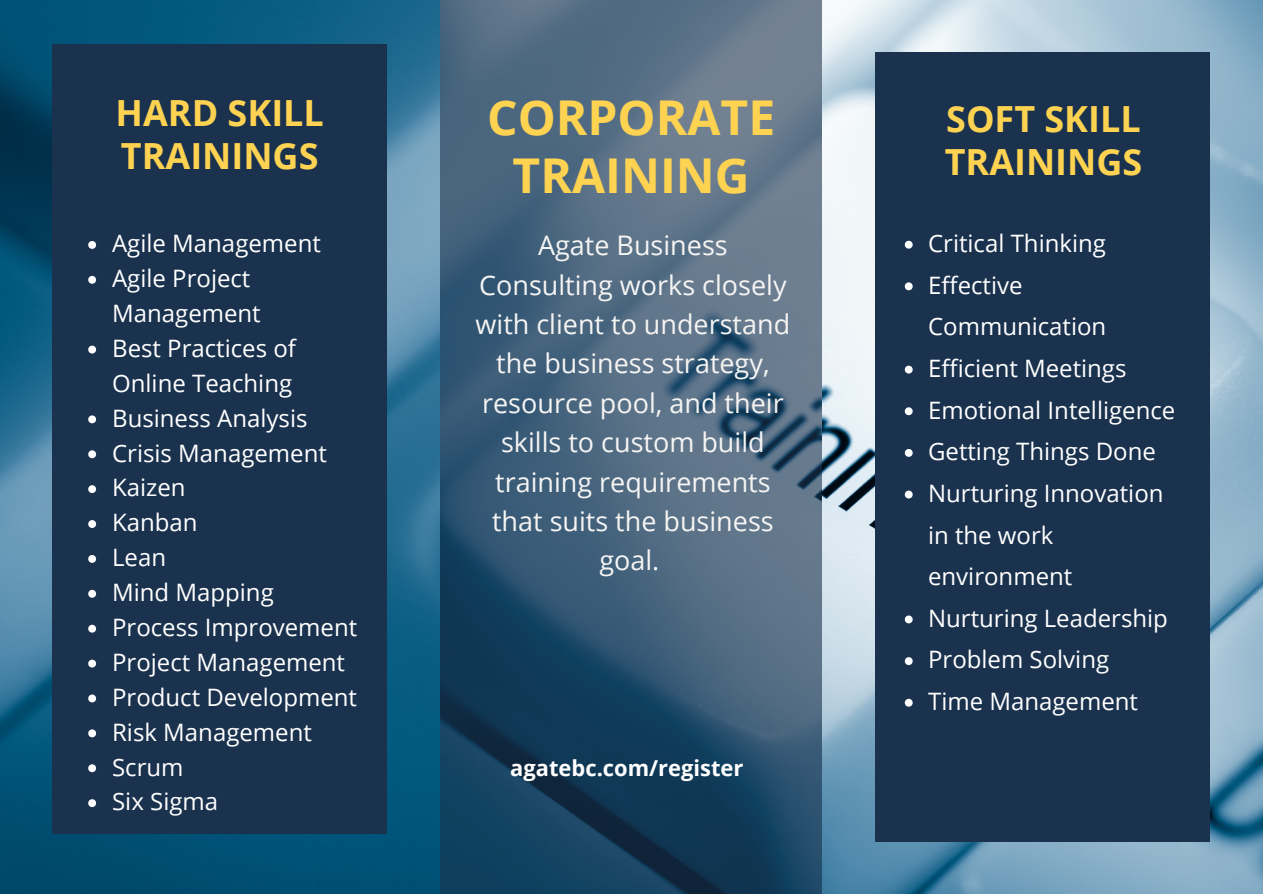
<style>
.page{position:relative;width:1263px;height:894px;background:#fff}
.page>*{position:absolute;margin:0;border:0;box-sizing:border-box;transform-origin:0 0}
.t1{font:700 48px/57.3px "Open Sans";color:#ffd352;text-align:center}
.t2{font:700 36px/42.8px "Open Sans";color:#ffd352}
.t3{font:27px/39.3px "Open Sans";color:#f5f4f3;text-align:center}
.t4{font:24px/41.5px "Open Sans";color:#fff}
.t5{font:700 21.9px "Open Sans";color:#fff}
</style>
<div class="page">
<img style="left:440px;top:0;width:383px;height:893px">
<img style="left:0;top:0;width:440px;height:893px">
<img style="left:823px;top:0;width:440px;height:893px">
<div style="left:875px;top:52px;width:334px;height:789px;background:#1a324e"></div>
<div style="left:53px;top:44px;width:334px;height:789px;background:#1a324e"></div>
<svg style="left:905px;top:241px;width:8px;height:7px"></svg>
<svg style="left:905px;top:282px;width:8px;height:8px"></svg>
<svg style="left:905px;top:365px;width:8px;height:8px"></svg>
<svg style="left:905px;top:407px;width:8px;height:8px"></svg>
<svg style="left:905px;top:449px;width:8px;height:7px"></svg>
<svg style="left:905px;top:490px;width:8px;height:8px"></svg>
<svg style="left:905px;top:615px;width:8px;height:8px"></svg>
<svg style="left:905px;top:657px;width:8px;height:7px"></svg>
<svg style="left:905px;top:698px;width:8px;height:8px"></svg>
<svg style="left:88px;top:241px;width:8px;height:8px"></svg>
<svg style="left:88px;top:276px;width:8px;height:8px"></svg>
<svg style="left:88px;top:345px;width:8px;height:8px"></svg>
<svg style="left:88px;top:415px;width:8px;height:8px"></svg>
<svg style="left:88px;top:450px;width:8px;height:8px"></svg>
<svg style="left:88px;top:485px;width:8px;height:8px"></svg>
<svg style="left:88px;top:520px;width:8px;height:8px"></svg>
<svg style="left:88px;top:555px;width:8px;height:7px"></svg>
<svg style="left:88px;top:589px;width:8px;height:8px"></svg>
<svg style="left:88px;top:624px;width:8px;height:8px"></svg>
<svg style="left:88px;top:659px;width:8px;height:8px"></svg>
<svg style="left:88px;top:694px;width:8px;height:8px"></svg>
<svg style="left:88px;top:729px;width:8px;height:8px"></svg>
<svg style="left:88px;top:764px;width:8px;height:8px"></svg>
<svg style="left:88px;top:799px;width:8px;height:7px"></svg>
<p class="t2" style="left:116px;top:91px;width:210px">HARD SKILL<br>TRAININGS</p>
<p class="t4" style="left:112px;top:222px;width:210px">Agile Management</p>
<p class="t4" style="left:112px;top:260px;width:150px;line-height:34.8px">Agile Project<br>Management</p>
<p class="t4" style="left:112px;top:330px;width:185px;line-height:34.8px">Best Practices of<br>Online Teaching</p>
<p class="t4" style="left:112px;top:396px;width:197px">Business Analysis</p>
<p class="t4" style="left:112px;top:431px;width:216px">Crisis Management</p>
<p class="t4" style="left:112px;top:466px;width:75px">Kaizen</p>
<p class="t4" style="left:112px;top:501px;width:87px">Kanban</p>
<p class="t4" style="left:112px;top:536px;width:55px">Lean</p>
<p class="t4" style="left:112px;top:571px;width:163px">Mind Mapping</p>
<p class="t4" style="left:112px;top:605px;width:247px">Process Improvement</p>
<p class="t4" style="left:112px;top:640px;width:234px">Project Management</p>
<p class="t4" style="left:112px;top:675px;width:246px">Product Development</p>
<p class="t4" style="left:112px;top:710px;width:201px">Risk Management</p>
<p class="t4" style="left:112px;top:745px;width:73px">Scrum</p>
<p class="t4" style="left:112px;top:780px;width:108px">Six Sigma</p>
<p class="t1" style="left:487px;top:88px;width:290px">CORPORATE<br>TRAINING</p>
<p class="t3" style="left:476px;top:225px;width:316px">Agate Business<br>Consulting works closely with client to understand the business strategy, resource pool, and their skills to custom build training requirements that suits the business goal.</p>
<p class="t5" style="left:510px;top:752px;width:235px">agatebc.com/register</p>
<p class="t2" style="left:945px;top:96px;width:199px">SOFT SKILL<br>TRAININGS</p>
<p class="t4" style="left:928px;top:222px;width:179px">Critical Thinking</p>
<p class="t4" style="left:928px;top:263px;width:180px">Effective<br>Communication</p>
<p class="t4" style="left:928px;top:347px;width:200px">Efficient Meetings</p>
<p class="t4" style="left:928px;top:388px;width:249px">Emotional Intelligence</p>
<p class="t4" style="left:928px;top:430px;width:229px">Getting Things Done</p>
<p class="t4" style="left:928px;top:471px;width:237px">Nurturing Innovation in the work environment</p>
<p class="t4" style="left:928px;top:596px;width:241px">Nurturing Leadership</p>
<p class="t4" style="left:928px;top:638px;width:183px">Problem Solving</p>
<p class="t4" style="left:928px;top:679px;width:211px">Time Management</p>
</div>
